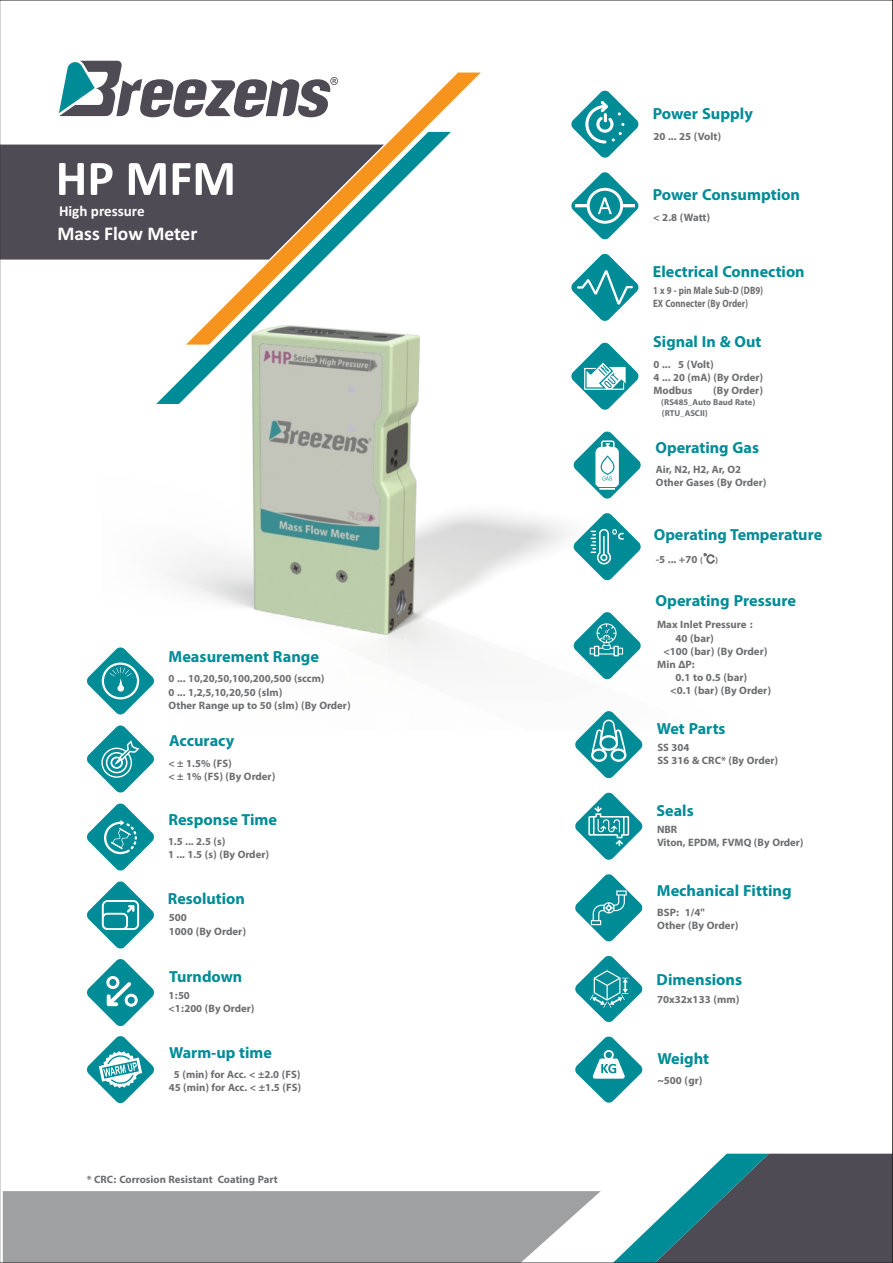
<style>
.page{position:relative;width:893px;height:1263px;background:#fff}
.page>*{position:absolute;margin:0;border:0;box-sizing:border-box;transform-origin:0 0}
.t1{font:700 50.1px "Calibri";color:#fff}
.t2{font:700 22.5px "Myriad Arabic";color:#008c97}
.t3{font:700 19.5px "Calibri";color:#fff}
.t4{font:700 15px/13.2px "Myriad Arabic";color:#6d6e70}
.t5{font:700 15px/13.2px "Myriad Arabic";color:#6d6e70;scale:.82 1}
.t6{font:700 15px "Calibri";color:#fff}
.t7{font:700 12px/10.5px "Myriad Arabic";color:#6d6e70}
.s1{font-size:12px}
.s2{font-family:"Sim Hei";font-weight:400;font-size:12px}
</style>
<div class="page">
<svg style="left:3px;top:1191px;width:598px;height:70px;background:#a4a6a8"></svg>
<svg style="left:615px;top:1154px;width:276px;height:107px"></svg>
<div style="left:2px;top:145px;width:154px;height:115px;background:#4f4b54"></div>
<svg style="left:186px;top:73px;width:295px;height:59px"></svg>
<svg style="left:156px;top:132px;width:295px;height:134px"></svg>
<svg style="left:59px;top:61px;width:279px;height:56px"></svg>
<img style="left:156px;top:266px;width:412px;height:397px">
<svg style="left:575px;top:1036px;width:68px;height:67px"></svg>
<svg style="left:575px;top:956px;width:68px;height:66px"></svg>
<svg style="left:575px;top:792px;width:68px;height:68px"></svg>
<svg style="left:575px;top:711px;width:68px;height:68px"></svg>
<svg style="left:575px;top:874px;width:68px;height:68px"></svg>
<svg style="left:573px;top:513px;width:68px;height:68px"></svg>
<svg style="left:573px;top:612px;width:68px;height:68px"></svg>
<svg style="left:573px;top:431px;width:68px;height:68px"></svg>
<svg style="left:571px;top:90px;width:68px;height:68px"></svg>
<svg style="left:571px;top:253px;width:68px;height:68px"></svg>
<svg style="left:571px;top:342px;width:68px;height:68px"></svg>
<svg style="left:571px;top:172px;width:68px;height:68px"></svg>
<svg style="left:87px;top:959px;width:67px;height:67px"></svg>
<svg style="left:87px;top:647px;width:67px;height:68px"></svg>
<svg style="left:87px;top:803px;width:67px;height:68px"></svg>
<svg style="left:87px;top:725px;width:67px;height:68px"></svg>
<svg style="left:87px;top:881px;width:67px;height:68px"></svg>
<svg style="left:87px;top:1036px;width:67px;height:68px"></svg>
<h1 class="t1" style="left:56px;top:157px;width:182px">HP MFM</h1>
<h3 class="t3" style="left:58px;top:225px;width:141px">Mass Flow Meter</h3>
<p class="t6" style="left:59px;top:205px;width:87px">High pressure</p>
<h2 class="t2" style="left:169px;top:646px;width:152px">Measurement Range</h2>
<p class="t4" style="left:169px;top:673px;width:184px">0 ... 10,20,50,100,200,500 (sccm)<br>0 ... 1,2,5,10,20,50 (slm)<br>Other Range up to 50 (slm) (By Order)</p>
<h2 class="t2" style="left:169px;top:731px;width:67px">Accuracy</h2>
<p class="t4" style="left:168px;top:758px;width:108px">&lt; ± 1.5% (FS)<br>&lt; ± 1% (FS) (By Order)</p>
<h2 class="t2" style="left:168px;top:809px;width:110px">Response Time</h2>
<p class="t4" style="left:168px;top:836px;width:103px">1.5 ... 2.5 (s)<br>1 ... 1.5 (s) (By Order)</p>
<h2 class="t2" style="left:168px;top:889px;width:79px">Resolution</h2>
<p class="t4" style="left:169px;top:912px;width:79px">500<br>1000 (By Order)</p>
<h2 class="t2" style="left:169px;top:967px;width:75px">Turndown</h2>
<p class="t4" style="left:168px;top:990px;width:88px">1:50<br>&lt;1:200 (By Order)</p>
<h2 class="t2" style="left:169px;top:1042px;width:104px">Warm-up time</h2>
<p class="t4" style="left:169px;top:1069px;width:134px;text-align:center">5 (min) for Acc. &lt; ±2.0 (FS)<br>45 (min) for Acc. &lt; ±1.5 (FS)</p>
<p class="t4" style="left:87px;top:1173px;width:192px">* CRC: Corrosion Resistant Coating Part</p>
<h2 class="t2" style="left:653px;top:103px;width:102px">Power Supply</h2>
<p class="t4" style="left:653px;top:130px;width:69px">20 ... 25 (Volt)</p>
<h2 class="t2" style="left:653px;top:185px;width:149px">Power Consumption</h2>
<p class="t4" style="left:653px;top:212px;width:59px">&lt; 2.8 (Watt)</p>
<h2 class="t2" style="left:653px;top:261px;width:153px">Electrical Connection</h2>
<p class="t5" style="left:653px;top:285px;width:136px">1 x 9 - pin Male Sub-D (DB9)<br>EX Connecter (By Order)</p>
<h2 class="t2" style="left:653px;top:332px;width:110px">Signal In &amp; Out</h2>
<p class="t4" style="left:653px;top:358px;width:111px">0 ... 5 (Volt)<br>4 ... 20 (mA) (By Order)<br>Modbus</p>
<p class="t4" style="left:713px;top:385px;width:51px">(By Order)</p>
<p class="t7" style="left:661px;top:398px;width:95px">(RS485_Auto Baud Rate) (RTU_ASCII)</p>
<h2 class="t2" style="left:655px;top:437px;width:105px">Operating Gas</h2>
<p class="t4" style="left:656px;top:464px;width:112px">Air, N2, H2, Ar, O2<br>Other Gases (By Order)</p>
<h2 class="t2" style="left:654px;top:525px;width:170px">Operating Temperature</h2>
<p class="t4" style="left:656px;top:554px;width:64px">-5 ... +70 <span class="s1">(</span><span class="s2">℃</span><span class="s1">)</span></p>
<h2 class="t2" style="left:655px;top:591px;width:142px">Operating Pressure</h2>
<p class="t4" style="left:657px;top:619px;width:97px">Max Inlet Pressure :</p>
<p class="t4" style="left:675px;top:632px;width:40px">40 (bar)</p>
<p class="t4" style="left:663px;top:645px;width:106px">&lt;100 (bar) (By Order)</p>
<p class="t4" style="left:657px;top:659px;width:40px">Min ∆P:</p>
<p class="t4" style="left:675px;top:672px;width:73px">0.1 to 0.5 (bar)</p>
<p class="t4" style="left:670px;top:685px;width:102px">&lt;0.1 (bar) (By Order)</p>
<h2 class="t2" style="left:657px;top:718px;width:70px">Wet Parts</h2>
<p class="t4" style="left:657px;top:742px;width:122px">SS 304<br>SS 316 &amp; CRC* (By Order)</p>
<h2 class="t2" style="left:656px;top:800px;width:39px">Seals</h2>
<p class="t4" style="left:657px;top:823px;width:148px">NBR<br>Viton, EPDM, FVMQ (By Order)</p>
<h2 class="t2" style="left:657px;top:880px;width:136px">Mechanical Fitting</h2>
<p class="t4" style="left:657px;top:907px;width:83px">BSP: 1/4"<br>Other (By Order)</p>
<h2 class="t2" style="left:657px;top:970px;width:87px">Dimensions</h2>
<p class="t4" style="left:657px;top:993px;width:84px">70x32x133 (mm)</p>
<h2 class="t2" style="left:657px;top:1049px;width:53px">Weight</h2>
<p class="t4" style="left:657px;top:1075px;width:47px">~500 (gr)</p>
</div>
